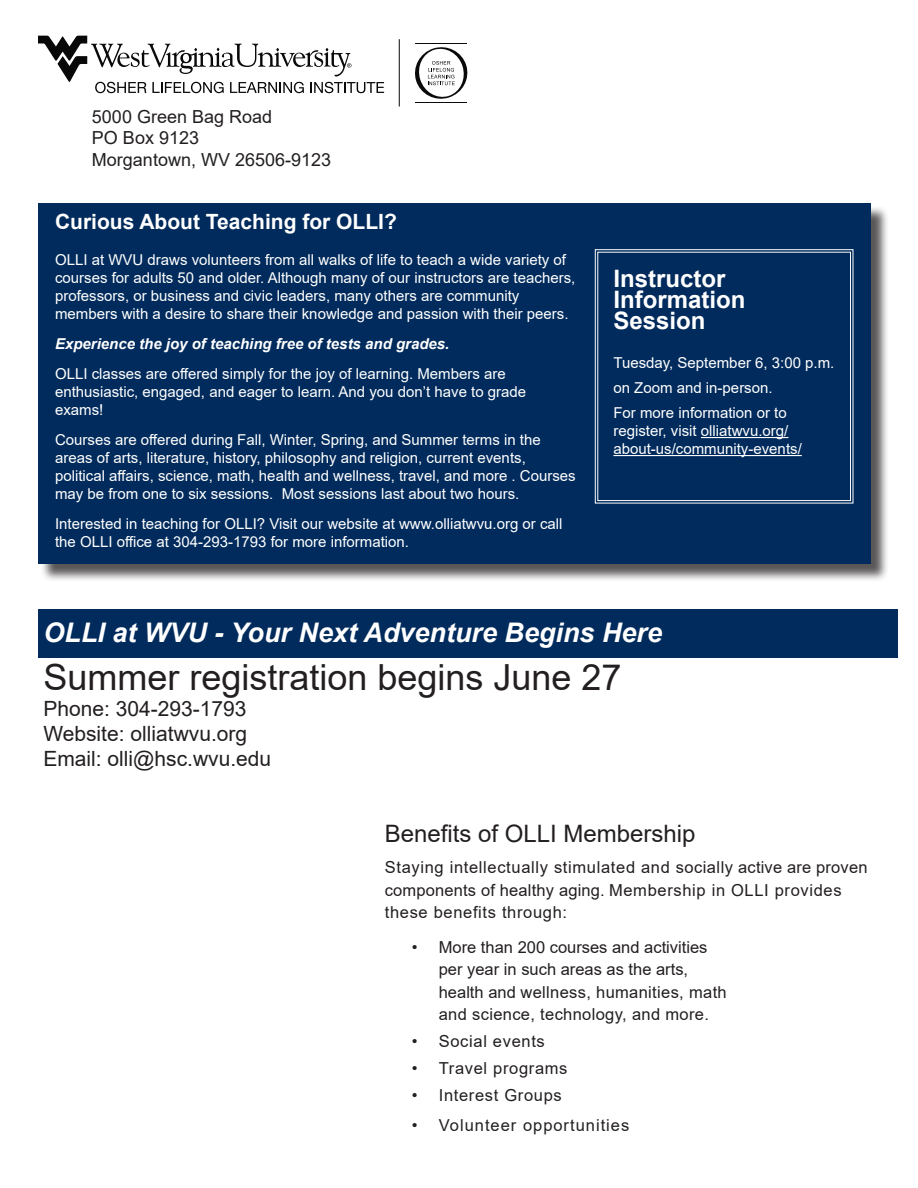
<style>
.page{position:relative;width:918px;height:1188px;background:#fff}
.page>*{position:absolute;margin:0;border:0;box-sizing:border-box;transform-origin:0 0}
.t1{font:36px "Arial";color:#231f20}
.Paragraph_Style_1{font:italic 700 27px "Arial";color:#fff}
.Heading_1{font:700 24px/21px "Arial";color:#fff}
.t2{font:24px "Arial";color:#231f20}
.t3{font:21px "Arial";color:#231f20}
.Heading_1-2{font:700 21px "Arial";color:#fff}
.t4{font:18px "Arial";color:#231f20}
.t5{font:16.5px/22.5px "Arial";letter-spacing:.025em;color:#231f20}
.t6{font:16.5px "Arial";color:#231f20}
.t7{font:16.5px "Arial";letter-spacing:.06em;color:#231f20}
.Paragraph_Style_1-2{font:15px/18px "Arial";color:#fff}
.Heading_1-3{font:15px/18px "Arial";color:#fff}
.Paragraph_Style_1-3{font:italic 700 15px "Arial";color:#fff}
</style>
<div class="page">
<svg style="left:38px;top:36px;width:346px;height:57px"></svg>
<hr style="left:415px;top:43px;width:52px;height:1px;background:#090a09">
<hr style="left:415px;top:102px;width:52px;height:1px;background:#090a09">
<svg style="left:415px;top:47px;width:52px;height:52px"></svg>
<hr style="left:399px;top:39px;width:1px;height:68px;background:#070807">
<div style="left:38px;top:610px;width:860px;height:48px;background:#002b5c"></div>
<div style="left:40px;top:205px;width:849px;height:377px;background:#231f20;opacity:.75"></div>
<div style="left:38px;top:203px;width:833px;height:360px;background:#002b5c"></div>
<svg style="left:595px;top:249px;width:258px;height:255px"></svg>
<div style="left:598px;top:252px;width:253px;height:249px;border:1px solid #fff"></div>
<p class="t4" style="left:92px;top:104px;width:182px">5000 Green Bag Road</p>
<p class="t4" style="left:92px;top:126px;width:109px">PO Box 9123</p>
<p class="t4" style="left:92px;top:147px;width:241px">Morgantown, WV 26506-9123</p>
<p class="Heading_1-2" style="left:55px;top:207px;width:343px">Curious About Teaching for OLLI?</p>
<p class="Paragraph_Style_1-2" style="left:55px;top:251px;width:522px">OLLI at WVU draws volunteers from all walks of life to teach a wide variety of courses for adults 50 and older. Although many of our instructors are teachers, professors, or business and civic leaders, many others are community members with a desire to share their knowledge and passion with their peers.</p>
<p class="Paragraph_Style_1-3" style="left:55px;top:334px;width:396px">Experience the joy of teaching free of tests and grades.</p>
<p class="Paragraph_Style_1-2" style="left:55px;top:365px;width:473px">OLLI classes are offered simply for the joy of learning. Members are enthusiastic, engaged, and eager to learn. And you don’t have to grade exams!</p>
<p class="Paragraph_Style_1-2" style="left:55px;top:431px;width:522px">Courses are offered during Fall, Winter, Spring, and Summer terms in the areas of arts, literature, history, philosophy and religion, current events, political affairs, science, math, health and wellness, travel, and more . Courses may be from one to six sessions. Most sessions last about two hours.</p>
<p class="Paragraph_Style_1-2" style="left:55px;top:515px;width:509px">Interested in teaching for OLLI? Visit our website at www.olliatwvu.org or call the OLLI office at 304-293-1793 for more information.</p>
<p class="Heading_1" style="left:613px;top:269px;width:133px">Instructor<br>Information</p>
<p class="Heading_1" style="left:613px;top:311px;width:94px">Session</p>
<p class="Heading_1-3" style="left:613px;top:354px;width:222px">Tuesday, September 6, 3:00 p.m.</p>
<p class="Heading_1-3" style="left:613px;top:379px;width:161px">on Zoom and in-person.</p>
<p class="Heading_1-3" style="left:613px;top:404px;width:190px">For more information or to register, visit olliatwvu.org/ about-us/community-events/</p>
<p class="Paragraph_Style_1" style="left:44px;top:614px;width:620px">OLLI at WVU - Your Next Adventure Begins Here</p>
<p class="t1" style="left:43px;top:653px;width:580px">Summer registration begins June 27</p>
<p class="t3" style="left:43px;top:694px;width:205px">Phone: 304-293-1793</p>
<p class="t3" style="left:43px;top:719px;width:205px">Website: olliatwvu.org</p>
<p class="t3" style="left:43px;top:744px;width:229px">Email: olli@hsc.wvu.edu</p>
<p class="t2" style="left:385px;top:817px;width:312px">Benefits of OLLI Membership</p>
<p class="t5" style="left:385px;top:856px;width:484px">Staying intellectually stimulated and socially active are proven components of healthy aging. Membership in OLLI provides these benefits through:</p>
<p class="t6" style="left:412px;top:935px;width:297px">• More than 200 courses and activities</p>
<p class="t6" style="left:439px;top:958px;width:251px">per year in such areas as the arts,</p>
<p class="t5" style="left:439px;top:980px;width:289px">health and wellness, humanities, math</p>
<p class="t5" style="left:439px;top:1003px;width:272px">and science, technology, and more.</p>
<p class="t5" style="left:412px;top:1030px;width:135px">• Social events</p>
<p class="t5" style="left:412px;top:1057px;width:157px">• Travel programs</p>
<p class="t5" style="left:412px;top:1084px;width:151px">• Interest Groups</p>
<p class="t7" style="left:412px;top:1114px;width:219px">• Volunteer opportunities</p>
</div>
